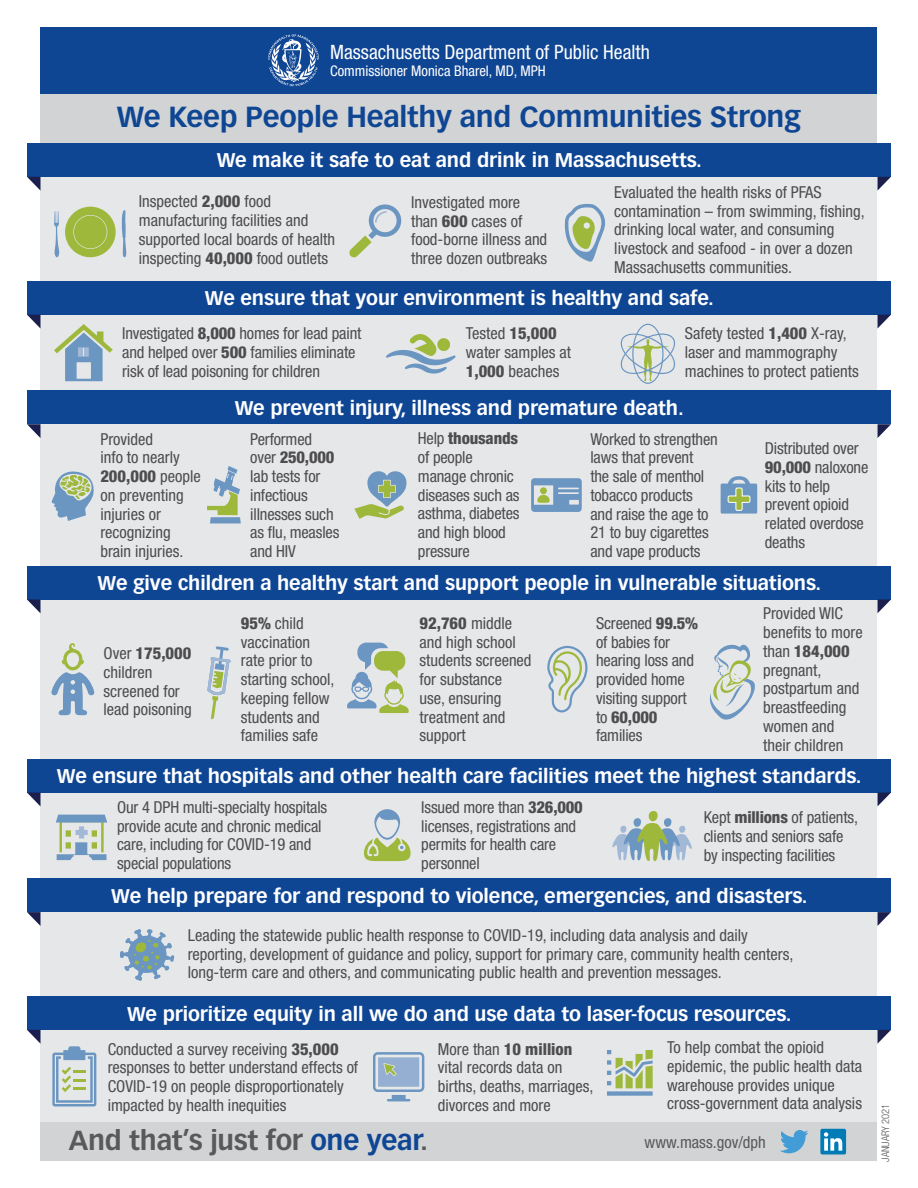
<style>
.page{position:relative;width:918px;height:1188px;background:#fff}
.page>*{position:absolute;margin:0;border:0;box-sizing:border-box;transform-origin:0 0}
.t1{font:700 28.5px "Vectora LT Std";letter-spacing:-.01em;color:#0f4694}
.t2{font:700 27px "Vectora LT Std";letter-spacing:-.01em;color:#58595b}
.t3{font:condensed 19.8px "Helvetica Neue LT Std";color:#fff}
.t4{font:700 19.5px "Vectora LT Std";letter-spacing:-.005em;color:#fff}
.t5{font:condensed 16.5px/18.8px "Helvetica Neue LT Std";color:#4d4d4f}
.t6{font:condensed 16.5px "Helvetica Neue LT Std";color:#58595b}
.t7{font:condensed 14.7px "Helvetica Neue LT Std";color:#fff}
.t8{font:300 condensed 10.5px "Helvetica Neue LT Std";color:#58595b}
.s1{font-weight:800}
.s2{color:#0f4694}
</style>
<div class="page">
<div style="left:40px;top:27px;width:838px;height:1134px;background:#d1d3d4"></div>
<div style="left:40px;top:27px;width:838px;height:67px;background:#0f4694"></div>
<div style="left:40px;top:176px;width:838px;height:946px;background:#e6e7e8"></div>
<div style="left:27px;top:143px;width:864px;height:34px;background:#0f4694"></div>
<svg style="left:27px;top:177px;width:13px;height:13px"></svg>
<svg style="left:878px;top:177px;width:13px;height:13px"></svg>
<hr style="left:387px;top:1099px;width:23px;height:2px;background:#6b96c2">
<svg style="left:373px;top:1052px;width:51px;height:40px"></svg>
<svg style="left:364px;top:809px;width:47px;height:52px"></svg>
<svg style="left:612px;top:811px;width:80px;height:50px"></svg>
<svg style="left:54px;top:211px;width:5px;height:46px"></svg>
<svg style="left:122px;top:210px;width:4px;height:47px"></svg>
<svg style="left:65px;top:207px;width:51px;height:50px"></svg>
<svg style="left:349px;top:204px;width:52px;height:54px"></svg>
<svg style="left:564px;top:204px;width:41px;height:58px"></svg>
<svg style="left:54px;top:324px;width:59px;height:57px"></svg>
<svg style="left:386px;top:334px;width:70px;height:40px"></svg>
<svg style="left:620px;top:324px;width:56px;height:60px"></svg>
<svg style="left:51px;top:643px;width:44px;height:72px"></svg>
<svg style="left:347px;top:643px;width:62px;height:70px"></svg>
<svg style="left:531px;top:478px;width:51px;height:34px"></svg>
<svg style="left:207px;top:466px;width:34px;height:57px"></svg>
<svg style="left:52px;top:471px;width:42px;height:50px"></svg>
<svg style="left:780px;top:1130px;width:28px;height:23px"></svg>
<div style="left:820px;top:1129px;width:26px;height:25px;background:#007bb6;border-radius:2px"></div>
<svg style="left:824px;top:1132px;width:18px;height:19px"></svg>
<svg style="left:709px;top:644px;width:46px;height:76px"></svg>
<svg style="left:354px;top:471px;width:52px;height:48px"></svg>
<svg style="left:268px;top:34px;width:51px;height:52px"></svg>
<svg style="left:207px;top:646px;width:24px;height:73px"></svg>
<div style="left:27px;top:281px;width:864px;height:34px;background:#0f4694"></div>
<svg style="left:27px;top:315px;width:13px;height:13px"></svg>
<svg style="left:878px;top:315px;width:13px;height:13px"></svg>
<div style="left:27px;top:390px;width:864px;height:34px;background:#0f4694"></div>
<svg style="left:27px;top:424px;width:13px;height:14px"></svg>
<svg style="left:878px;top:424px;width:13px;height:14px"></svg>
<div style="left:27px;top:566px;width:864px;height:33px;background:#0f4694"></div>
<svg style="left:27px;top:599px;width:13px;height:14px"></svg>
<svg style="left:878px;top:599px;width:13px;height:14px"></svg>
<div style="left:27px;top:759px;width:864px;height:34px;background:#0f4694"></div>
<svg style="left:27px;top:793px;width:13px;height:13px"></svg>
<svg style="left:878px;top:793px;width:13px;height:13px"></svg>
<div style="left:27px;top:878px;width:864px;height:34px;background:#0f4694"></div>
<svg style="left:27px;top:912px;width:13px;height:14px"></svg>
<svg style="left:878px;top:912px;width:13px;height:14px"></svg>
<div style="left:27px;top:996px;width:864px;height:34px;background:#0f4694"></div>
<svg style="left:27px;top:1030px;width:13px;height:13px"></svg>
<svg style="left:878px;top:1030px;width:13px;height:13px"></svg>
<svg style="left:547px;top:646px;width:41px;height:66px"></svg>
<svg style="left:52px;top:1046px;width:44px;height:60px"></svg>
<svg style="left:721px;top:476px;width:36px;height:38px"></svg>
<svg style="left:56px;top:815px;width:51px;height:45px"></svg>
<svg style="left:607px;top:1050px;width:46px;height:46px"></svg>
<svg style="left:120px;top:929px;width:54px;height:52px"></svg>
<p class="t3" style="left:330px;top:40px;width:321px">Massachusetts Department of Public Health</p>
<p class="t7" style="left:330px;top:62px;width:217px">Commissioner Monica Bharel, MD, MPH</p>
<h1 class="t1" style="left:117px;top:100px;width:686px">We Keep People Healthy and Communities Strong</h1>
<p class="t4" style="left:217px;top:149px;width:487px">We make it safe to eat and drink in Massachusetts.</p>
<p class="t5" style="left:139px;top:192px;width:198px">Inspected <span class="s1">2,000</span> food manufacturing facilities and supported local boards of health inspecting <span class="s1">40,000</span> food outlets</p>
<p class="t5" style="left:411px;top:193px;width:138px">Investigated more than <span class="s1">600</span> cases of food-borne illness and three dozen outbreaks</p>
<p class="t5" style="left:614px;top:182px;width:252px">Evaluated the health risks of PFAS contamination – from swimming, fishing, drinking local water, and consuming livestock and seafood - in over a dozen Massachusetts communities.</p>
<p class="t4" style="left:205px;top:287px;width:511px">We ensure that your environment is healthy and safe.</p>
<p class="t5" style="left:122px;top:324px;width:241px">Investigated <span class="s1">8,000</span> homes for lead paint and helped over <span class="s1">500</span> families eliminate risk of lead poisoning for children</p>
<p class="t5" style="left:466px;top:324px;width:107px">Tested <span class="s1">15,000 </span>water samples at<br><span class="s1">1,000</span> beaches</p>
<p class="t5" style="left:685px;top:324px;width:175px">Safety tested <span class="s1">1,400</span> X-ray, laser and mammography machines to protect patients</p>
<p class="t5" style="left:100px;top:429px;width:102px">Provided<br>info to nearly<br><span class="s1">200,000</span> people on preventing injuries or recognizing brain injuries.</p>
<p class="t4" style="left:235px;top:396px;width:451px">We prevent injury, illness and premature death.</p>
<p class="t5" style="left:250px;top:429px;width:91px">Performed over <span class="s1">250,000 </span>lab tests for infectious illnesses such as flu, measles and HIV</p>
<p class="t5" style="left:418px;top:429px;width:103px">Help <span class="s1">thousands </span>of people manage chronic diseases such as asthma, diabetes and high blood pressure</p>
<p class="t5" style="left:590px;top:429px;width:129px">Worked to strengthen laws that prevent<br>the sale of menthol tobacco products and raise the age to<br>21 to buy cigarettes and vape products</p>
<p class="t5" style="left:765px;top:439px;width:105px">Distributed over<br><span class="s1">90,000</span> naloxone kits to help prevent opioid related overdose deaths</p>
<p class="t4" style="left:98px;top:571px;width:725px">We give children a healthy start and support people in vulnerable situations.</p>
<p class="t5" style="left:104px;top:644px;width:90px">Over <span class="s1">175,000 </span>children screened for lead poisoning</p>
<p class="t5" style="left:241px;top:613px;width:95px"><span class="s1">95%</span> child vaccination rate prior to starting school, keeping fellow students and families safe</p>
<p class="t5" style="left:420px;top:613px;width:114px"><span class="s1">92,760</span> middle and high school students screened for substance use, ensuring treatment and support</p>
<p class="t5" style="left:596px;top:613px;width:104px">Screened <span class="s1">99.5% </span>of babies for hearing loss and provided home visiting support to <span class="s1">60,000 </span>families</p>
<p class="t5" style="left:763px;top:604px;width:101px">Provided WIC benefits to more than <span class="s1">184,000 </span>pregnant, postpartum and breastfeeding women and their children</p>
<p class="t4" style="left:57px;top:764px;width:806px">We ensure that hospitals and other health care facilities meet the highest standards.</p>
<p class="t5" style="left:117px;top:798px;width:212px">Our 4 DPH multi-specialty hospitals provide acute and chronic medical care, including for COVID-19 and special populations</p>
<p class="t5" style="left:421px;top:798px;width:163px">Issued more than <span class="s1">326,000 </span>licenses, registrations and permits for health care personnel</p>
<p class="t5" style="left:704px;top:808px;width:156px">Kept <span class="s1">millions</span> of patients, clients and seniors safe by inspecting facilities</p>
<p class="t4" style="left:111px;top:884px;width:698px">We help prepare for and respond to violence, emergencies, and disasters.</p>
<p class="t5" style="left:188px;top:926px;width:607px">Leading the statewide public health response to COVID-19, including data analysis and daily reporting, development of guidance and policy, support for primary care, community health centers, long-term care and others, and communicating public health and prevention messages.</p>
<p class="t4" style="left:127px;top:1002px;width:666px">We prioritize equity in all we do and use data to laser-focus resources.</p>
<p class="t5" style="left:108px;top:1039px;width:252px">Conducted a survey receiving <span class="s1">35,000 </span>responses to better understand effects of COVID-19 on people disproportionately impacted by health inequities</p>
<h2 class="t2" style="left:69px;top:1124px;width:361px">And that’s just for <span class="s2">one year</span>.</h2>
<p class="t5" style="left:438px;top:1039px;width:157px">More than <span class="s1">10 million </span>vital records data on births, deaths, marriages, divorces and more</p>
<p class="t5" style="left:667px;top:1038px;width:197px">To help combat the opioid epidemic, the public health data warehouse provides unique cross-government data analysis</p>
<p class="t6" style="left:645px;top:1132px;width:123px">www.mass.gov/dph</p>
<p class="t8" style="left:879px;top:1162px;width:60px;rotate:-90deg">JANUARY 2021</p>
</div>
